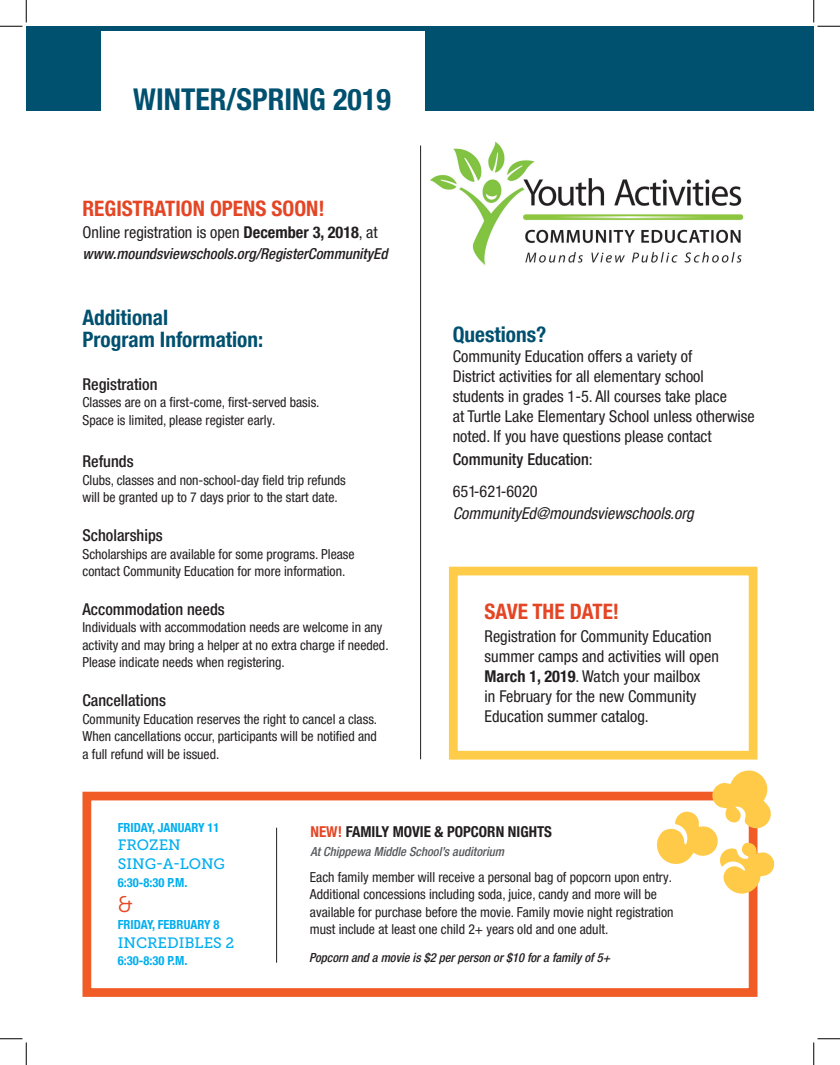
<style>
.page{position:relative;width:840px;height:1065px;background:#fff}
.page>*{position:absolute;margin:0;border:0;box-sizing:border-box;transform-origin:0 0}
.t1{font:700 condensed 30px "Helvetica Neue LT Pro";color:#00506f}
.t2{font:22.5px "Museo Slab 300";color:#e64825}
.t3{font:700 condensed 21.25px/22.5px "Helvetica Neue LTW1 G";color:#00506f}
.t4{font:700 condensed 21.25px "Helvetica Neue LTW1 G";color:#e44625}
.Body_Copy{font:condensed 16.25px/20px "Helvetica Neue LTW1 G";color:#231f20}
.Body_Copy-2{font:500 condensed 16.25px "Helvetica Neue LTW1 G";color:#231f20}
.t5{font:italic condensed 16.25px "Helvetica Neue LTW1 G";color:#231f20}
.t6{font:italic 500 condensed 15px "Helvetica Neue LTW1 G";color:#231f20}
.t7{font:700 condensed 15px "Helvetica Neue LTW1 G";color:#231f20}
.t8{font:15px/18.8px "Museo Slab 500";color:#00aeef}
.t9{font:condensed 13.75px/17.5px "Helvetica Neue LTW1 G";color:#231f20}
.t10{font:700 condensed 12.5px "Helvetica Neue LTW1 G";color:#00aeef}
.t11{font:italic 500 condensed 12.5px "Helvetica Neue LTW1 G";color:#231f20}
.t12{font:italic 500 condensed 12.5px "Helvetica Neue LTW1 G";color:#57585a}
.s1{font-weight:700}
.s2{font-weight:400}
.s3{color:#e44625}
</style>
<div class="page">
<div style="left:449px;top:567px;width:309px;height:193px;border:9px solid #ffcc4a"></div>
<div style="left:82px;top:792px;width:676px;height:205px;background:#fff;border:9px solid #f15c26"></div>
<svg style="left:655px;top:770px;width:120px;height:124px"></svg>
<hr style="left:276px;top:828px;width:1px;height:135px;background:#231f20">
<hr style="left:420px;top:146px;width:1px;height:613px;background:#231f20">
<div style="left:26px;top:26px;width:788px;height:85px;background:#00506f"></div>
<div style="left:101px;top:31px;width:323px;height:83px;background:#fff"></div>
<img style="left:430px;top:141px;width:314px;height:124px">
<svg style="left:0;top:0;width:27px;height:27px"></svg>
<svg style="left:0;top:1039px;width:27px;height:26px"></svg>
<svg style="left:814px;top:0;width:26px;height:27px"></svg>
<svg style="left:814px;top:1039px;width:26px;height:26px"></svg>
<p class="t1" style="left:133px;top:81px;width:259px">WINTER/SPRING 2019</p>
<p class="t4" style="left:82px;top:195px;width:244px">REGISTRATION OPENS SOON!</p>
<p class="Body_Copy" style="left:82px;top:222px;width:297px">Online registration is open <span class="s1">December 3, 2018</span>, at</p>
<p class="t6" style="left:82px;top:245px;width:307px">www.moundsviewschools.org/RegisterCommunityEd</p>
<p class="t3" style="left:82px;top:306px;width:182px">Additional<br>Program Information:</p>
<p class="Body_Copy-2" style="left:82px;top:374px;width:77px">Registration</p>
<p class="t9" style="left:82px;top:394px;width:239px">Classes are on a first-come, first-served basis.<br>Space is limited, please register early.</p>
<p class="Body_Copy-2" style="left:82px;top:452px;width:53px">Refunds</p>
<p class="t9" style="left:82px;top:471px;width:265px">Clubs, classes and non-school-day field trip refunds will be granted up to 7 days prior to the start date.</p>
<p class="Body_Copy-2" style="left:82px;top:526px;width:82px">Scholarships</p>
<p class="t9" style="left:82px;top:545px;width:274px">Scholarships are available for some programs. Please contact Community Education for more information.</p>
<p class="Body_Copy-2" style="left:82px;top:599px;width:144px">Accommodation needs</p>
<p class="t9" style="left:82px;top:619px;width:308px">Individuals with accommodation needs are welcome in any activity and may bring a helper at no extra charge if needed.<br>Please indicate needs when registering.</p>
<p class="Body_Copy-2" style="left:82px;top:691px;width:85px">Cancellations</p>
<p class="t9" style="left:82px;top:710px;width:296px;text-align:justify">Community Education reserves the right to cancel a class.<br>When cancellations occur, participants will be notified and a full refund will be issued.</p>
<p class="t3" style="left:453px;top:324px;width:95px">Questions?</p>
<p class="Body_Copy" style="left:453px;top:347px;width:304px">Community Education offers a variety of<br>District activities for all elementary school students in grades 1-5. All courses take place<br>at Turtle Lake Elementary School unless otherwise noted. If you have questions please contact</p>
<p class="Body_Copy-2" style="left:453px;top:449px;width:142px">Community Education<span class="s2">:</span></p>
<p class="Body_Copy" style="left:453px;top:482px;width:86px">651-621-6020</p>
<p class="t5" style="left:453px;top:503px;width:242px">CommunityEd@moundsviewschools.org</p>
<p class="t4" style="left:485px;top:599px;width:136px">SAVE THE DATE!</p>
<p class="Body_Copy" style="left:485px;top:626px;width:236px">Registration for Community Education summer camps and activities will open <span class="s1">March 1, 2019</span>. Watch your mailbox<br>in February for the new Community Education summer catalog.</p>
<p class="t10" style="left:118px;top:820px;width:103px">FRIDAY, JANUARY 11</p>
<p class="t8" style="left:118px;top:836px;width:109px">FROZEN<br>SING-A-LONG</p>
<p class="t10" style="left:118px;top:875px;width:71px">6:30-8:30 P.M.</p>
<p class="t2" style="left:118px;top:892px;width:16px">&amp;</p>
<p class="t10" style="left:118px;top:917px;width:103px">FRIDAY, FEBRUARY 8</p>
<p class="t8" style="left:118px;top:933px;width:118px">INCREDIBLES 2</p>
<p class="t10" style="left:118px;top:953px;width:71px">6:30-8:30 P.M.</p>
<p class="t7" style="left:310px;top:823px;width:243px"><span class="s3">NEW!</span> FAMILY MOVIE &amp; POPCORN NIGHTS</p>
<p class="t12" style="left:310px;top:844px;width:195px">At Chippewa Middle School’s auditorium</p>
<p class="t9" style="left:310px;top:868px;width:365px">Each family member will receive a personal bag of popcorn upon entry.<br>Additional concessions including soda, juice, candy and more will be available for purchase before the movie. Family movie night registration must include at least one child 2+ years old and one adult.</p>
<p class="t11" style="left:309px;top:950px;width:303px">Popcorn and a movie is $2 per person or $10 for a family of 5+</p>
</div>
